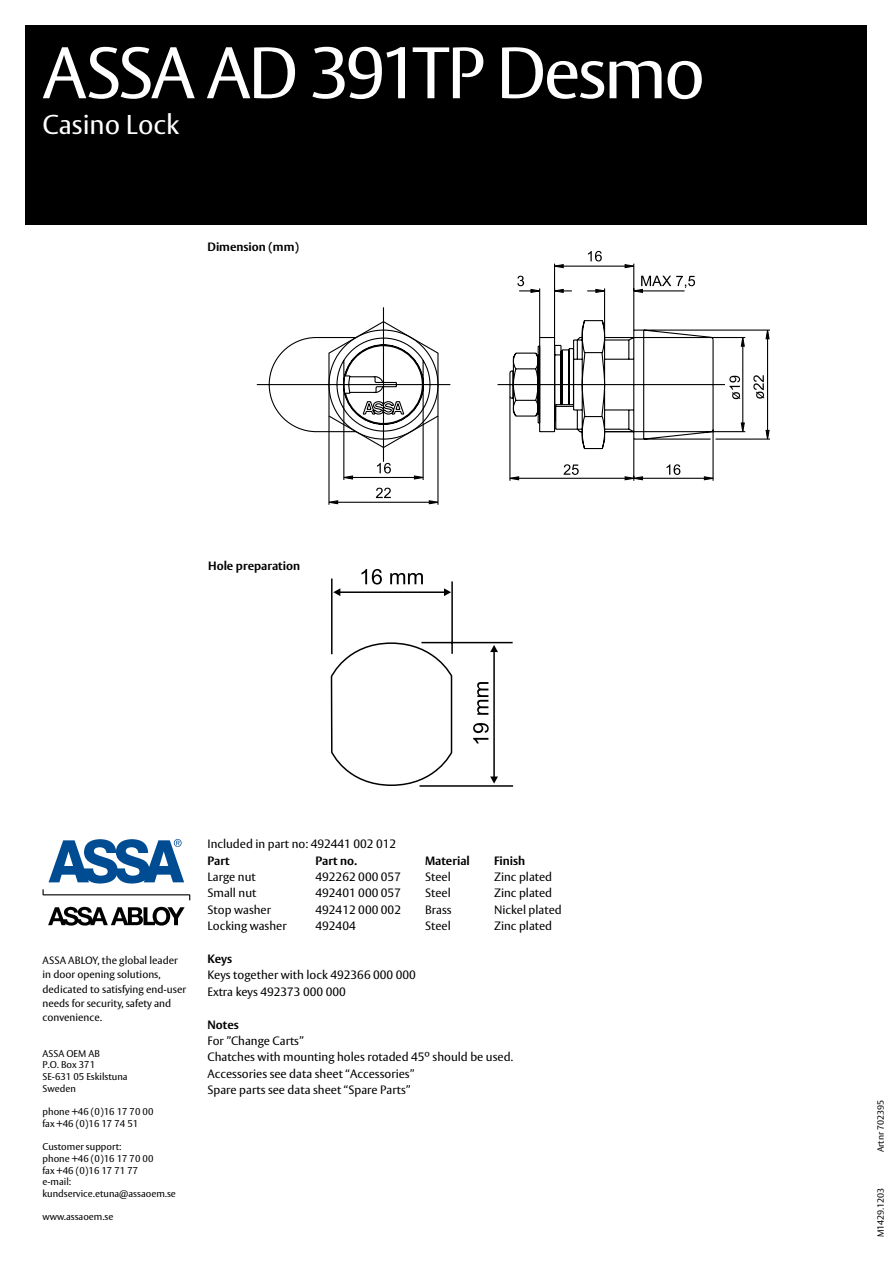
<style>
.page{position:relative;width:893px;height:1263px;background:#fff}
.page>*{position:absolute;margin:0;border:0;box-sizing:border-box;transform-origin:0 0}
.t1{font:72px "ASSA Vesta";letter-spacing:-.04em;color:#fff}
.t2{font:27px "ASSA Vesta";color:#fff}
.t3{font:12px/16.4px "ASSA Vesta";color:#000}
.t4{font:700 12px "ASSA Vesta";color:#000}
.t5{font:10.5px/14.2px "ASSA Vesta";color:#000}
.t6{font:9.75px/11.7px "ASSA Vesta";color:#000}
.t7{font:9px "ASSA Vesta";color:#000}
</style>
<div class="page">
<svg style="left:43px;top:889px;width:147px;height:11px"></svg>
<svg style="left:48px;top:907px;width:137px;height:19px"></svg>
<svg style="left:49px;top:839px;width:135px;height:44px"></svg>
<div style="left:26px;top:26px;width:841px;height:199px;background:#000"></div>
<svg style="left:257px;top:337px;width:71px;height:96px"></svg>
<svg style="left:588px;top:251px;width:14px;height:10px"></svg>
<svg style="left:328px;top:263px;width:442px;height:242px"></svg>
<svg style="left:331px;top:569px;width:183px;height:218px"></svg>
<h1 class="t1" style="left:43px;top:30px;width:664px">ASSA AD 391TP Desmo</h1>
<h2 class="t2" style="left:43px;top:108px;width:138px">Casino Lock</h2>
<p class="t4" style="left:207px;top:239px;width:93px">Dimension (mm)</p>
<p class="t4" style="left:208px;top:558px;width:93px">Hole preparation</p>
<p class="t5" style="left:43px;top:954px;width:145px">ASSA ABLOY, the global leader in door opening solutions, dedicated to satisfying end-user needs for security, safety and convenience.</p>
<p class="t6" style="left:43px;top:1048px;width:87px">ASSA OEM AB<br>P.O. Box 371<br>SE-631 05 Eskilstuna<br>Sweden</p>
<p class="t6" style="left:43px;top:1106px;width:112px">phone +46 (0)16 17 70 00 fax +46 (0)16 17 74 51</p>
<p class="t6" style="left:43px;top:1141px;width:135px">Customer support:<br>phone +46 (0)16 17 70 00<br>fax +46 (0)16 17 71 77<br>e-mail: kundservice.etuna@assaoem.se</p>
<p class="t6" style="left:43px;top:1211px;width:72px">www.assaoem.se</p>
<p class="t3" style="left:207px;top:836px;width:190px">Included in part no: 492441 002 012</p>
<p class="t4" style="left:207px;top:853px;width:24px">Part</p>
<p class="t4" style="left:315px;top:853px;width:43px">Part no.</p>
<p class="t4" style="left:425px;top:853px;width:46px">Material</p>
<p class="t4" style="left:494px;top:853px;width:33px">Finish</p>
<p class="t3" style="left:207px;top:869px;width:50px">Large nut</p>
<p class="t3" style="left:315px;top:869px;width:87px">492262 000 057</p>
<p class="t3" style="left:425px;top:869px;width:27px">Steel</p>
<p class="t3" style="left:494px;top:869px;width:60px">Zinc plated</p>
<p class="t3" style="left:207px;top:886px;width:50px">Small nut</p>
<p class="t3" style="left:315px;top:886px;width:87px">492401 000 057</p>
<p class="t3" style="left:425px;top:886px;width:27px">Steel</p>
<p class="t3" style="left:494px;top:886px;width:60px">Zinc plated</p>
<p class="t3" style="left:207px;top:902px;width:65px">Stop washer</p>
<p class="t3" style="left:315px;top:902px;width:87px">492412 000 002</p>
<p class="t3" style="left:425px;top:902px;width:28px">Brass</p>
<p class="t3" style="left:494px;top:902px;width:69px">Nickel plated</p>
<p class="t3" style="left:207px;top:918px;width:81px">Locking washer</p>
<p class="t3" style="left:315px;top:918px;width:42px">492404</p>
<p class="t3" style="left:425px;top:918px;width:27px">Steel</p>
<p class="t3" style="left:494px;top:918px;width:60px">Zinc plated</p>
<p class="t4" style="left:207px;top:951px;width:26px">Keys</p>
<p class="t3" style="left:207px;top:967px;width:210px">Keys together with lock 492366 000 000<br>Extra keys 492373 000 000</p>
<p class="t4" style="left:207px;top:1017px;width:33px">Notes</p>
<p class="t3" style="left:207px;top:1033px;width:307px">For ”Change Carts”<br>Chatches with mounting holes rotaded 45º should be used.<br>Accessories see data sheet “Accessories”<br>Spare parts see data sheet “Spare Parts”</p>
<p class="t7" style="left:875px;top:1152px;width:54px;rotate:-90deg">Artnr 702395</p>
<p class="t7" style="left:875px;top:1237px;width:51px;rotate:-90deg">M1429.1203</p>
</div>
